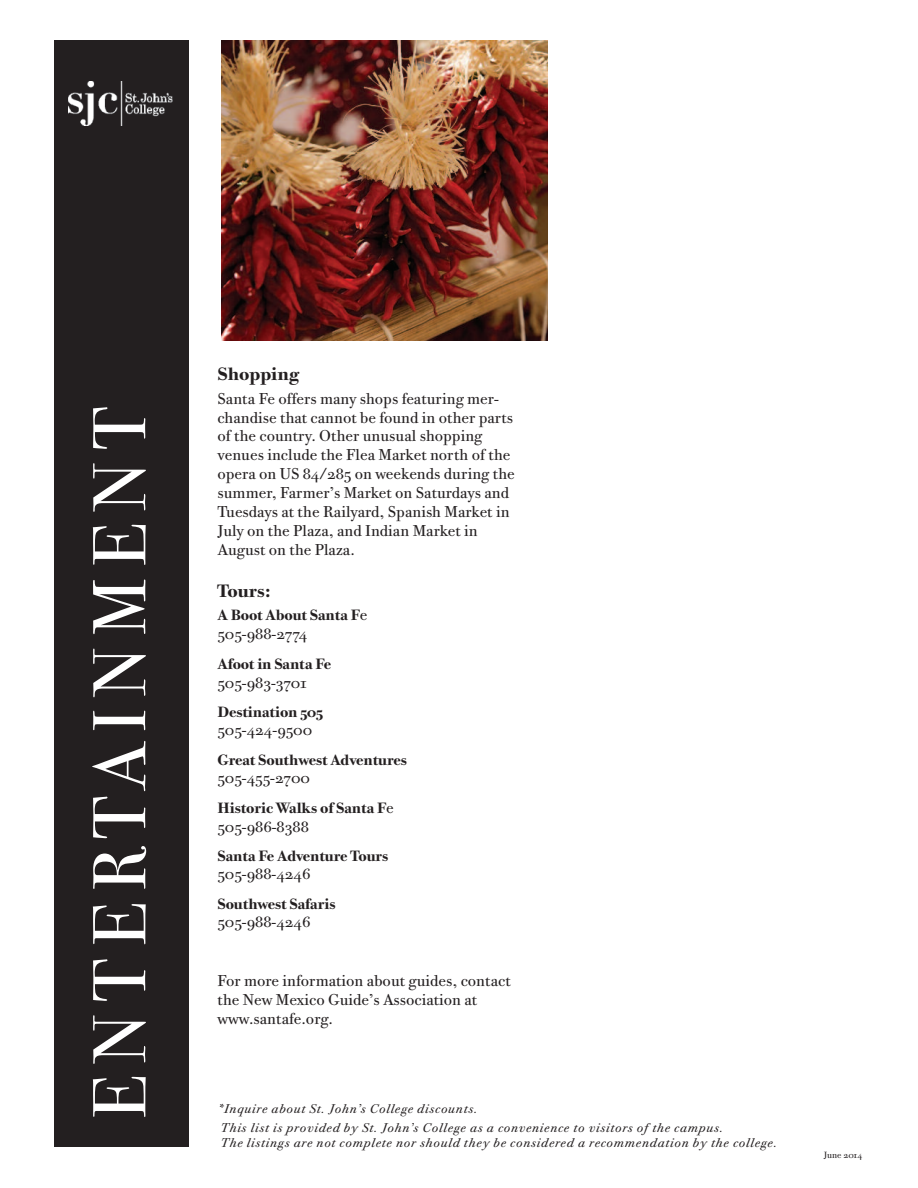
<style>
.page{position:relative;width:918px;height:1188px;background:#fff}
.page>*{position:absolute;margin:0;border:0;box-sizing:border-box;transform-origin:0 0}
.t1{font:75px "Bodoni Sev ITC";letter-spacing:.16em;color:#fff}
.t2{font:18px "Bodoni Twe ITC Bold OS";color:#231f20}
.t3{font:15.75px/18.9px "Bodoni Twe ITC Book OS";color:#231f20}
.t4{font:15px "Bodoni Twe ITC Bold OS";letter-spacing:-.005em;color:#231f20}
.t5{font:12.75px/19.4px "Bodoni Twe ITC Book Ital OS";letter-spacing:.055em;color:#231f20}
.t6{font:9px "Bodoni Twe ITC Book OS";color:#231f20}
.s1{font-family:"Bodoni Twe ITC Book OS";font-size:15.75px}
</style>
<div class="page">
<div style="left:54px;top:40px;width:135px;height:1108px;background:#231f20"></div>
<img style="left:69px;top:82px;width:104px;height:44px">
<img style="left:222px;top:40px;width:326px;height:300px">
<h1 class="t1" style="left:76px;top:1119px;width:714px;rotate:-90deg">ENTERTAINMENT</h1>
<p class="t2" style="left:218px;top:364px;width:83px">Shopping</p>
<p class="t3" style="left:217px;top:389px;width:299px">Santa Fe offers many shops featuring mer&shy;chandise that cannot be found in other parts of the country. Other unusual shopping venues include the Flea Market north of the opera on US 84/285 on weekends during the summer, Farmer’s Market on Saturdays and Tuesdays at the Railyard, Spanish Market in July on the Plaza, and Indian Market in August on the Plaza.</p>
<p class="t2" style="left:218px;top:580px;width:55px">Tours:</p>
<p class="t4" style="left:217px;top:606px;width:151px">A Boot About Santa F<span class="s1">e</span></p>
<p class="t3" style="left:217px;top:624px;width:91px">505-988-2774</p>
<p class="t4" style="left:217px;top:655px;width:115px">Afoot in Santa Fe</p>
<p class="t3" style="left:218px;top:673px;width:91px">505-983-3701</p>
<p class="t4" style="left:217px;top:703px;width:107px">Destination 505</p>
<p class="t3" style="left:218px;top:720px;width:96px">505-424-9500</p>
<p class="t4" style="left:217px;top:751px;width:191px">Great Southwest Adventures</p>
<p class="t3" style="left:218px;top:768px;width:94px">505-455-2700</p>
<p class="t4" style="left:217px;top:799px;width:178px">Historic Walks of Santa F<span class="s1">e</span></p>
<p class="t3" style="left:218px;top:817px;width:93px">505-986-8388</p>
<p class="t4" style="left:217px;top:847px;width:172px">Santa Fe Adventure Tours</p>
<p class="t3" style="left:218px;top:864px;width:95px">505-988-4246</p>
<p class="t4" style="left:217px;top:895px;width:120px">Southwest Safaris</p>
<p class="t3" style="left:218px;top:912px;width:95px">505-988-4246</p>
<p class="t3" style="left:217px;top:972px;width:295px">For more information about guides, contact the New Mexico Guide’s Association at www.santafe.org.</p>
<p class="t5" style="left:218px;top:1099px;width:507px">*Inquire about St. John’s College discounts.<br>This list is provided by St. John’s College as a convenience to visitors of the campus.</p>
<p class="t5" style="left:221px;top:1133px;width:558px">The listings are not complete nor should they be considered a recommendation by the college.</p>
<p class="t6" style="left:824px;top:1149px;width:40px">June 2014</p>
</div>
